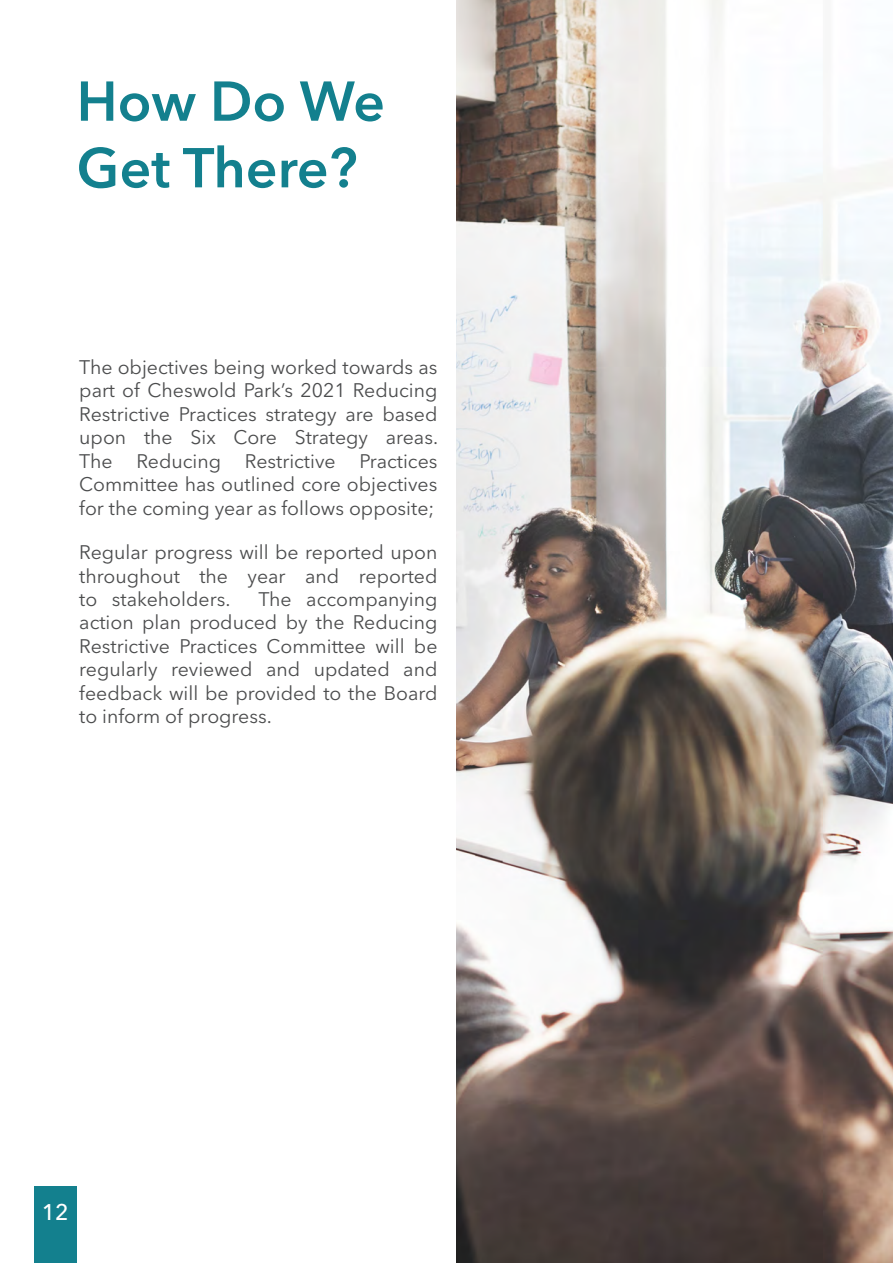
<style>
.page{position:relative;width:893px;height:1263px;background:#fff}
.page>*{position:absolute;margin:0;border:0;box-sizing:border-box;transform-origin:0 0}
.t1{font:600 55.5px/66.6px "Avenir Next LT Pro";color:#13808e}
.t2{font:500 22.5px "Avenir Next LT Pro";color:#fff}
.t3{font:19.5px/23.4px "Avenir Next LT Pro";color:#4b4c4d;text-align:justify}
</style>
<div class="page">
<div style="left:34px;top:1186px;width:43px;height:77px;background:#13808e"></div>
<img style="left:456px;top:0;width:437px;height:1263px">
<p class="t1" style="left:77px;top:68px;width:310px">How Do We<br>Get There?</p>
<p class="t3" style="left:79px;top:356px;width:360px">The objectives being worked towards as part of Cheswold Park’s 2021 Reducing Restrictive Practices strategy are based upon the Six Core Strategy areas.<br>The Reducing Restrictive Practices Committee has outlined core objectives for the coming year as follows opposite;</p>
<p class="t3" style="left:79px;top:541px;width:360px">Regular progress will be reported upon throughout the year and reported to stakeholders.</p>
<p class="t3" style="left:79px;top:587px;width:360px;text-indent:179px">The accompanying action plan produced by the Reducing Restrictive Practices Committee will be regularly reviewed and updated and feedback will be provided to the Board to inform of progress.</p>
<p class="t2" style="left:42px;top:1199px;width:28px">12</p>
</div>
